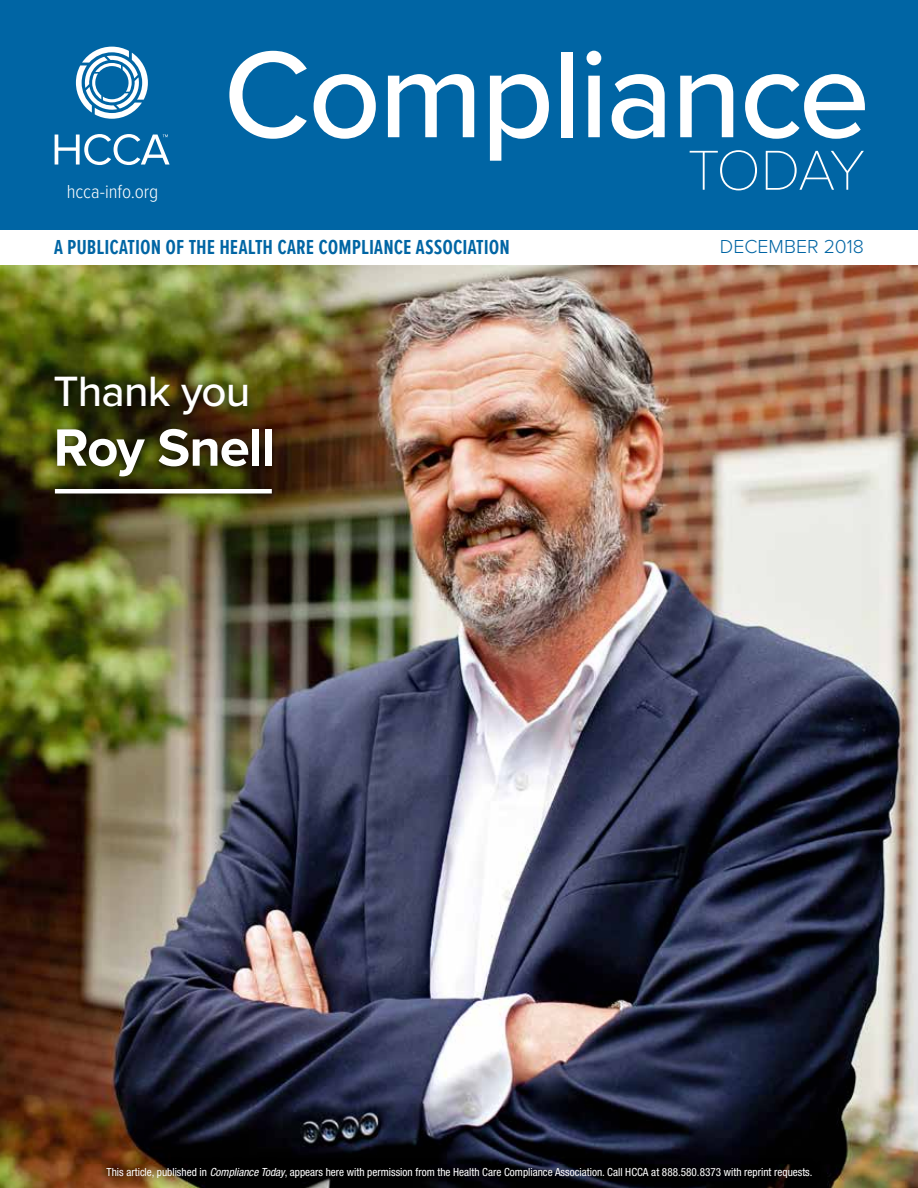
<style>
.page{position:relative;width:918px;height:1188px;background:#fff}
.page>*{position:absolute;margin:0;border:0;box-sizing:border-box;transform-origin:0 0}
.t1{font:500 127.5px "Proxima Nova";letter-spacing:-.02em;color:#fff}
.t2{font:100 58.35px "Proxima Nova T";letter-spacing:-.05em;color:#fff}
.t3{font:700 54.45px "Proxima Nova";letter-spacing:-.02em;color:#fff}
.t4{font:500 43.95px "Proxima Nova";letter-spacing:-.02em;color:#fff}
.t5{font:600 25.5px "Proxima Nova Ex Cn";color:#0065a4}
.t6{font:300 19.5px "Proxima Nova Cond";letter-spacing:-.005em;color:#fff}
.t7{font:300 19.5px "Proxima Nova";letter-spacing:.005em;color:#0065a4}
.t8{font:condensed 11.25px "Helvetica Neue LT Std";color:#fff}
.s1{font-style:italic}
</style>
<div class="page">
<div style="left:0;top:0;width:918px;height:230px;background:#0065a4"></div>
<svg style="left:76px;top:47px;width:72px;height:72px"></svg>
<svg style="left:55px;top:134px;width:115px;height:31px"></svg>
<img style="left:0;top:266px;width:918px;height:922px">
<div style="left:47px;top:481px;width:232px;height:21px;background:#000;opacity:.65"></div>
<div style="left:55px;top:489px;width:217px;height:5px;background:#fff"></div>
<div style="left:45px;top:367px;width:236px;height:119px;background:#000;opacity:.65"></div>
<svg style="left:96px;top:1156px;width:726px;height:32px;background:#100b09"></svg>
<h3 class="t6" style="left:67px;top:177px;width:93px">hcca-info.org</h3>
<h1 class="t1" style="left:224px;top:0;width:648px">Compliance</h1>
<h2 class="t2" style="left:687px;top:127px;width:179px">TODAY</h2>
<h3 class="t5" style="left:54px;top:227px;width:457px">a publication of the health care compliance association</h3>
<h3 class="t7" style="left:720px;top:232px;width:146px">DECEMBER 2018</h3>
<h3 class="t4" style="left:54px;top:359px;width:198px">Thank you</h3>
<h3 class="t3" style="left:54px;top:407px;width:223px">Roy Snell</h3>
<p class="t8" style="left:107px;top:1166px;width:707px">This article, published in <span class="s1">Compliance Today</span>, appears here with permission from the Health Care Compliance Association. Call HCCA at 888.580.8373 with reprint requests.</p>
</div>
